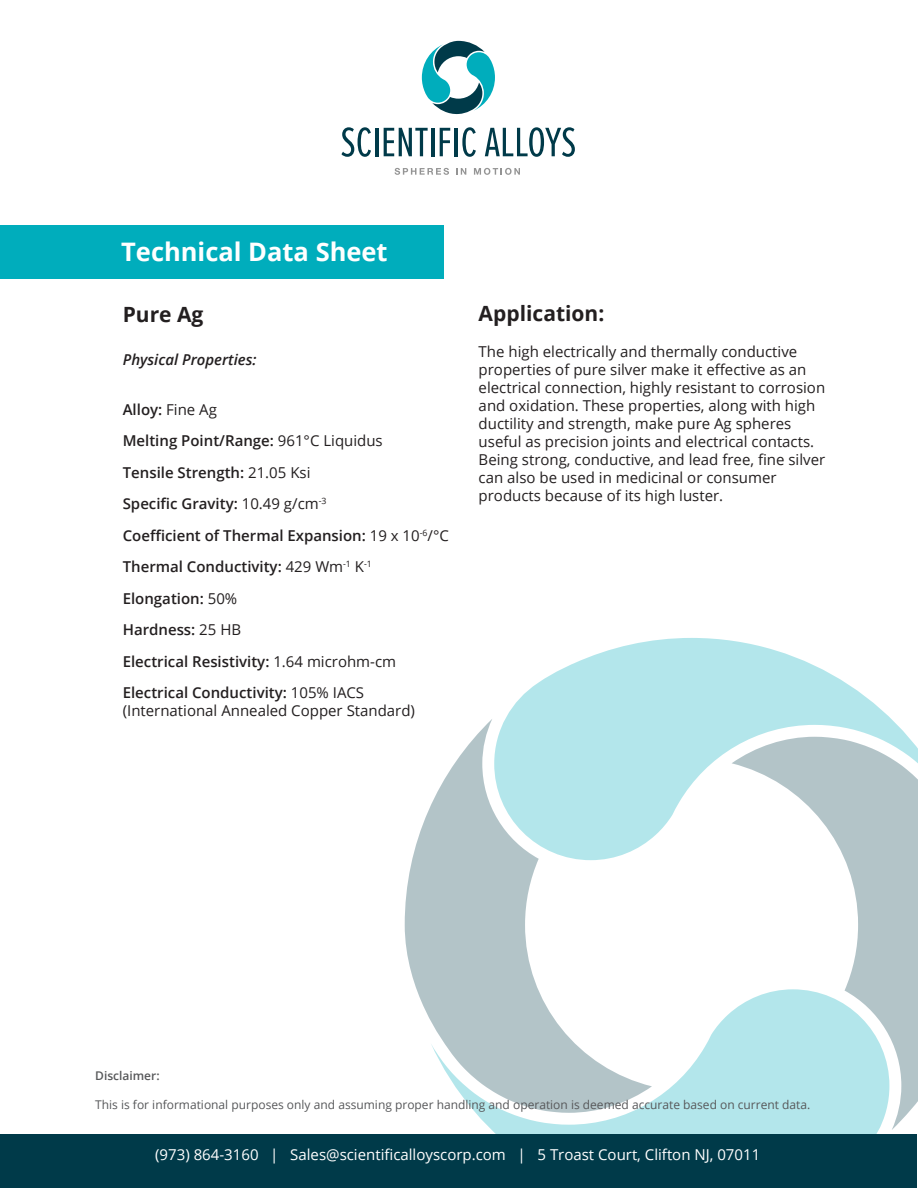
<style>
.page{position:relative;width:918px;height:1188px;background:#fff}
.page>*{position:absolute;margin:0;border:0;box-sizing:border-box;transform-origin:0 0}
.t1{font:700 25.5px "Open Sans";color:#fff}
.t2{font:700 21px "Open Sans";color:#231f20}
.t3{font:15px/18px "Open Sans";color:#231f20}
.t4{font:600 15px/31.5px "Open Sans";color:#231f20}
.t5{font:15px "Open Sans";color:#fff}
.t6{font:italic 600 15px "Open Sans";color:#231f20}
.t7{font:12px "Open Sans";color:#57585a}
.t8{font:600 12px "Open Sans";color:#57585a}
.s1{font-weight:400}
</style>
<div class="page">
<svg style="left:341px;top:127px;width:30px;height:30px"></svg>
<hr style="left:375px;top:128px;width:3px;height:28px;background:#003a49">
<svg style="left:384px;top:128px;width:44px;height:28px"></svg>
<hr style="left:431px;top:128px;width:3px;height:28px;background:#003a49">
<svg style="left:440px;top:128px;width:10px;height:28px"></svg>
<hr style="left:455px;top:128px;width:3px;height:28px;background:#003a49">
<svg style="left:462px;top:127px;width:14px;height:30px"></svg>
<svg style="left:485px;top:127px;width:90px;height:30px"></svg>
<svg style="left:395px;top:168px;width:54px;height:7px"></svg>
<svg style="left:456px;top:168px;width:10px;height:7px"></svg>
<svg style="left:474px;top:168px;width:46px;height:7px"></svg>
<svg style="left:422px;top:41px;width:73px;height:74px"></svg>
<div style="left:0;top:225px;width:444px;height:54px;background:#00adbc"></div>
<div style="left:0;top:1134px;width:917px;height:54px;background:#003a49"></div>
<svg style="left:505px;top:638px;width:403px;height:200px;fill:#b3e6eb"></svg>
<svg style="left:476px;top:1011px;width:403px;height:123px;fill:#b3e6eb"></svg>
<svg style="left:405px;top:719px;width:247px;height:394px"></svg>
<svg style="left:732px;top:737px;width:185px;height:393px"></svg>
<h1 class="t1" style="left:121px;top:234px;width:268px">Technical Data Sheet</h1>
<h2 class="t2" style="left:123px;top:300px;width:82px">Pure Ag</h2>
<p class="t6" style="left:123px;top:349px;width:135px">Physical Properties:</p>
<p class="t4" style="left:123px;top:393px;width:328px">Alloy: <span class="s1">Fine Ag<br></span>Melting Point/Range: <span class="s1">961°C Liquidus<br></span>Tensile Strength: <span class="s1">21.05 Ksi<br></span>Specific Gravity: <span class="s1">10.49 g/cm</span><sup>-3<br></sup>Coefficient of Thermal Expansion: <span class="s1">19 x 10</span><sup>-6</sup><span class="s1">/°C<br></span>Thermal Conductivity: <span class="s1">429 Wm</span><sup>-1</sup> <span class="s1">K</span><sup>-1<br></sup>Elongation: <span class="s1">50%<br></span>Hardness: <span class="s1">25 HB<br></span>Electrical Resistivity: <span class="s1">1.64 microhm-cm<br></span>Electrical Conductivity: <span class="s1">105% IACS</span></p>
<p class="t3" style="left:123px;top:701px;width:294px">(International Annealed Copper Standard)</p>
<h2 class="t2" style="left:479px;top:299px;width:127px">Application:</h2>
<p class="t3" style="left:479px;top:342px;width:348px">The high electrically and thermally conductive properties of pure silver make it effective as an electrical connection, highly resistant to corrosion and oxidation. These properties, along with high ductility and strength, make pure Ag spheres useful as precision joints and electrical contacts.<br>Being strong, conductive, and lead free, fine silver can also be used in medicinal or consumer products because of its high luster.</p>
<p class="t8" style="left:95px;top:1068px;width:66px">Disclaimer:</p>
<p class="t7" style="left:95px;top:1097px;width:717px">This is for informational purposes only and assuming proper handling and operation is deemed accurate based on current data.</p>
<p class="t5" style="left:155px;top:1145px;width:607px">(973) 864-3160 | Sales@scientificalloyscorp.com | 5 Troast Court, Clifton NJ, 07011</p>
</div>
